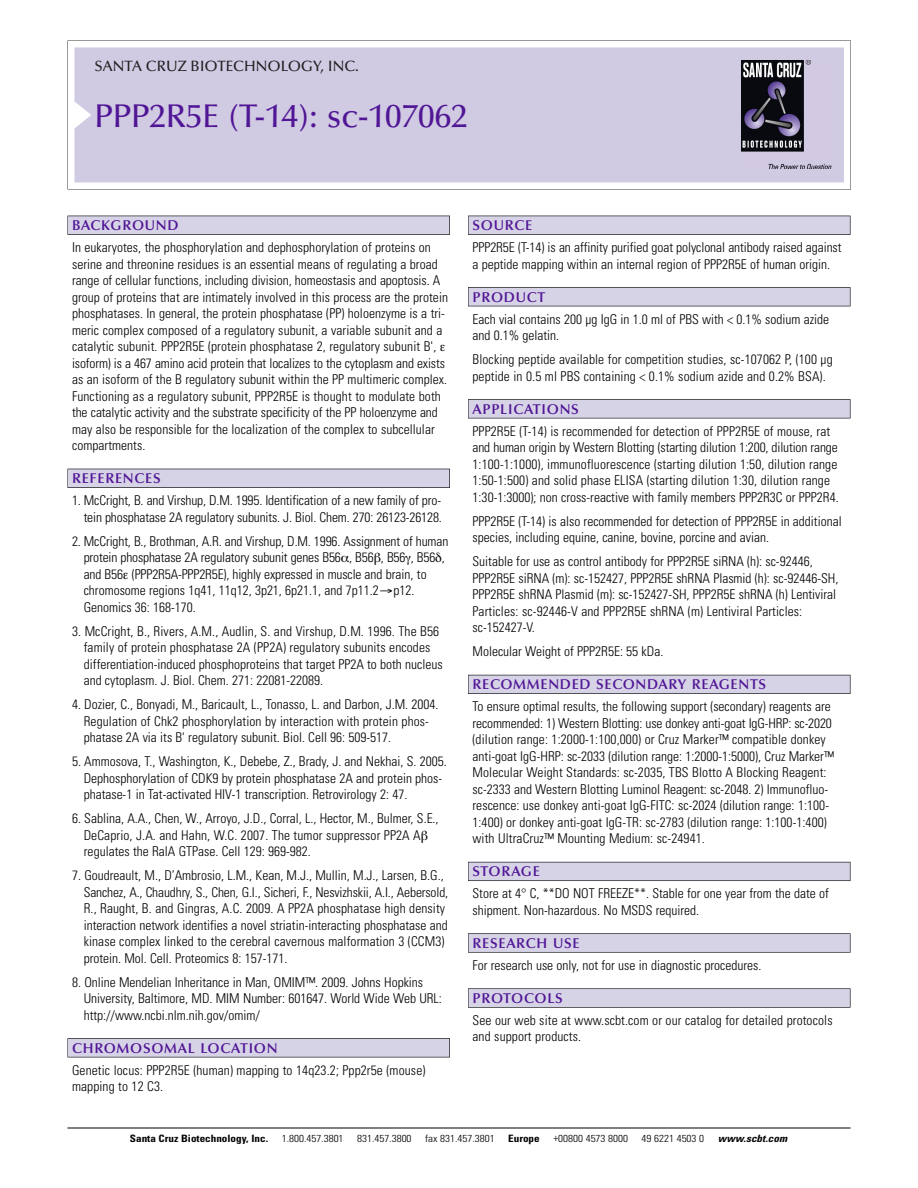
<style>
.page{position:relative;width:918px;height:1188px;background:#fff}
.page>*{position:absolute;margin:0;border:0;box-sizing:border-box;transform-origin:0 0}
.t1{font:500 33px "Optima";color:#511695}
.t2{font:500 15px "Optima";color:#231f20}
.t3{font:600 14.25px "Optima";letter-spacing:.05em;color:#511695}
.t4{font:300 condensed 13.5px/16.5px "Univers";color:#000}
.t5{font:300 condensed 10.2px "Univers";color:#000;scale:1.1 1}
.t6{font:700 condensed 10.2px "Univers";color:#000;scale:1.1 1}
.t7{font:italic 700 condensed 10.2px "Univers";letter-spacing:.005em;color:#000;scale:1.1 1}
</style>
<div class="page">
<svg style="left:68px;top:40px;width:783px;height:149px"></svg>
<div style="left:74px;top:47px;width:770px;height:135px;background:#d1cae3"></div>
<img style="left:741px;top:60px;width:90px;height:108px">
<div style="left:68px;top:216px;width:382px;height:19px;background:#525155"></div>
<div style="left:68px;top:216px;width:381px;height:18px;background:#d7d3e7"></div>
<div style="left:68px;top:469px;width:382px;height:19px;background:#515055"></div>
<div style="left:68px;top:469px;width:381px;height:18px;background:#d7d3e7"></div>
<div style="left:68px;top:1038px;width:382px;height:19px;background:#545357"></div>
<div style="left:68px;top:1039px;width:381px;height:18px;background:#d7d3e7"></div>
<div style="left:468px;top:216px;width:382px;height:19px;background:#525155"></div>
<div style="left:468px;top:216px;width:382px;height:18px;background:#d7d3e7"></div>
<div style="left:468px;top:287px;width:382px;height:19px;background:#525155"></div>
<div style="left:468px;top:288px;width:382px;height:18px;background:#d7d3e7"></div>
<div style="left:468px;top:399px;width:382px;height:19px;background:#545357"></div>
<div style="left:468px;top:400px;width:382px;height:18px;background:#d7d3e7"></div>
<div style="left:468px;top:675px;width:382px;height:19px;background:#54535a"></div>
<div style="left:468px;top:675px;width:382px;height:18px;background:#d7d3e7"></div>
<div style="left:468px;top:862px;width:382px;height:19px;background:#5b5a62"></div>
<div style="left:468px;top:862px;width:382px;height:18px;background:#d7d3e7"></div>
<div style="left:468px;top:933px;width:382px;height:20px;background:#666667"></div>
<div style="left:468px;top:934px;width:382px;height:18px;background:#d7d3e7"></div>
<div style="left:468px;top:988px;width:382px;height:20px;background:#666"></div>
<div style="left:468px;top:989px;width:382px;height:18px;background:#d7d3e7"></div>
<hr style="left:68px;top:1128px;width:782px;height:1px;background:#000">
<p class="t2" style="left:94px;top:61px;width:266px">SANTA CRUZ BIOTECHNOLOGY, INC.</p>
<h1 class="t1" style="left:94px;top:103px;width:375px">PPP2R5E (T-14): sc-107062</h1>
<p class="t3" style="left:72px;top:219px;width:108px">BACKGROUND</p>
<p class="t4" style="left:72px;top:240px;width:378px">In eukaryotes, the phosphorylation and dephosphorylation of proteins on serine and threonine residues is an essential means of regulating a broad range of cellular functions, including division, homeostasis and apoptosis. A group of proteins that are intimately involved in this process are the protein phosphatases. In general, the protein phosphatase (PP) holoenzyme is a tri&shy;meric complex composed of a regulatory subunit, a variable subunit and a catalytic subunit. PPP2R5E (protein phosphatase 2, regulatory subunit B', isoform) is a 467 amino acid protein that localizes to the cytoplasm and exists as an isoform of the B regulatory subunit within the PP multimeric complex.<br>Functioning as a regulatory subunit, PPP2R5E is thought to modulate both the catalytic activity and the substrate specificity of the PP holoenzyme and may also be responsible for the localization of the complex to subcellular compartments.</p>
<p class="t3" style="left:72px;top:473px;width:90px">REFERENCES</p>
<p class="t4" style="left:72px;top:493px;width:371px;text-align:right">1. McCright, B. and Virshup, D.M. 1995. Identification of a new family of pro&shy;tein phosphatase 2A regulatory subunits. J. Biol. Chem. 270: 26123-26128.</p>
<p class="t4" style="left:84px;top:534px;width:366px;text-indent:-12px">2. McCright, B., Brothman, A.R. and Virshup, D.M. 1996. Assignment of human protein phosphatase 2A regulatory subunit genes B56 , B56 , B56 , B56 , and B56 (PPP2R5A-PPP2R5E), highly expressed in muscle and brain, to chromosome regions 1q41, 11q12, 3p21, 6p21.1, and 7p11.2→p12.<br>Genomics 36: 168-170.</p>
<p class="t4" style="left:84px;top:624px;width:361px;text-indent:-12px">3. McCright, B., Rivers, A.M., Audlin, S. and Virshup, D.M. 1996. The B56 family of protein phosphatase 2A (PP2A) regulatory subunits encodes differentiation-induced phosphoproteins that target PP2A to both nucleus and cytoplasm. J. Biol. Chem. 271: 22081-22089.</p>
<p class="t4" style="left:84px;top:697px;width:356px;text-indent:-12px">4. Dozier, C., Bonyadi, M., Baricault, L., Tonasso, L. and Darbon, J.M. 2004.<br>Regulation of Chk2 phosphorylation by interaction with protein phos&shy;phatase 2A via its B' regulatory subunit. Biol. Cell 96: 509-517.</p>
<p class="t4" style="left:84px;top:754px;width:364px;text-indent:-12px">5. Ammosova, T., Washington, K., Debebe, Z., Brady, J. and Nekhai, S. 2005.<br>Dephosphorylation of CDK9 by protein phosphatase 2A and protein phos&shy;phatase-1 in Tat-activated HIV-1 transcription. Retrovirology 2: 47.</p>
<p class="t4" style="left:84px;top:811px;width:356px;text-indent:-12px">6. Sablina, A.A., Chen, W., Arroyo, J.D., Corral, L., Hector, M., Bulmer, S.E.,<br>DeCaprio, J.A. and Hahn, W.C. 2007. The tumor suppressor PP2A A regulates the RalA GTPase. Cell 129: 969-982.</p>
<p class="t4" style="left:84px;top:868px;width:366px;text-indent:-12px">7. Goudreault, M., D’Ambrosio, L.M., Kean, M.J., Mullin, M.J., Larsen, B.G., Sanchez, A., Chaudhry, S., Chen, G.I., Sicheri, F., Nesvizhskii, A.I., Aebersold, R., Raught, B. and Gingras, A.C. 2009. A PP2A phosphatase high density interaction network identifies a novel striatin-interacting phosphatase and kinase complex linked to the cerebral cavernous malformation 3 (CCM3) protein. Mol. Cell. Proteomics 8: 157-171.</p>
<p class="t4" style="left:84px;top:975px;width:360px;text-indent:-12px">8. Online Mendelian Inheritance in Man, OMIM™. 2009. Johns Hopkins<br>University, Baltimore, MD. MIM Number: 601647. World Wide Web URL: http://www.ncbi.nlm.nih.gov/omim/</p>
<p class="t3" style="left:72px;top:1042px;width:207px">CHROMOSOMAL LOCATION</p>
<p class="t4" style="left:72px;top:1063px;width:355px">Genetic locus: PPP2R5E (human) mapping to 14q23.2; Ppp2r5e (mouse) mapping to 12 C3.</p>
<p class="t3" style="left:473px;top:219px;width:61px">SOURCE</p>
<p class="t4" style="left:473px;top:240px;width:371px">PPP2R5E (T-14) is an affinity purified goat polyclonal antibody raised against a peptide mapping within an internal region of PPP2R5E of human origin.</p>
<p class="t3" style="left:473px;top:291px;width:74px">PRODUCT</p>
<p class="t4" style="left:473px;top:312px;width:358px">Each vial contains 200 µg IgG in 1.0 ml of PBS with &lt; 0.1% sodium azide and 0.1% gelatin.</p>
<p class="t4" style="left:473px;top:352px;width:362px">Blocking peptide available for competition studies, sc-107062 P, (100 µg peptide in 0.5 ml PBS containing &lt; 0.1% sodium azide and 0.2% BSA).</p>
<p class="t3" style="left:473px;top:403px;width:108px">APPLICATIONS</p>
<p class="t4" style="left:473px;top:424px;width:368px">PPP2R5E (T-14) is recommended for detection of PPP2R5E of mouse, rat and human origin by Western Blotting (starting dilution 1:200, dilution range 1:100-1:1000), immunofluorescence (starting dilution 1:50, dilution range 1:50-1:500) and solid phase ELISA (starting dilution 1:30, dilution range 1:30-1:3000); non cross-reactive with family members PPP2R3C or PPP2R4.</p>
<p class="t4" style="left:473px;top:514px;width:371px">PPP2R5E (T-14) is also recommended for detection of PPP2R5E in additional species, including equine, canine, bovine, porcine and avian.</p>
<p class="t4" style="left:473px;top:554px;width:367px">Suitable for use as control antibody for PPP2R5E siRNA (h): sc-92446, PPP2R5E siRNA (m): sc-152427, PPP2R5E shRNA Plasmid (h): sc-92446-SH, PPP2R5E shRNA Plasmid (m): sc-152427-SH, PPP2R5E shRNA (h) Lentiviral Particles: sc-92446-V and PPP2R5E shRNA (m) Lentiviral Particles: sc-152427-V.</p>
<p class="t4" style="left:473px;top:644px;width:192px">Molecular Weight of PPP2R5E: 55 kDa.</p>
<p class="t3" style="left:473px;top:679px;width:295px">RECOMMENDED SECONDARY REAGENTS</p>
<p class="t4" style="left:473px;top:699px;width:363px">To ensure optimal results, the following support (secondary) reagents are recommended: 1) Western Blotting: use donkey anti-goat IgG-HRP: sc-2020 (dilution range: 1:2000-1:100,000) or Cruz Marker™ compatible donkey anti-goat IgG-HRP: sc-2033 (dilution range: 1:2000-1:5000), Cruz Marker™ Molecular Weight Standards: sc-2035, TBS Blotto A Blocking Reagent: sc-2333 and Western Blotting Luminol Reagent: sc-2048. 2) Immunofluo&shy;rescence: use donkey anti-goat IgG-FITC: sc-2024 (dilution range: 1:100- 1:400) or donkey anti-goat IgG-TR: sc-2783 (dilution range: 1:100-1:400) with UltraCruz™ Mounting Medium: sc-24941.</p>
<p class="t3" style="left:473px;top:866px;width:69px">STORAGE</p>
<p class="t4" style="left:473px;top:886px;width:358px">Store at 4° C, **DO NOT FREEZE**. Stable for one year from the date of shipment. Non-hazardous. No MSDS required.</p>
<p class="t3" style="left:473px;top:937px;width:109px">RESEARCH USE</p>
<p class="t4" style="left:473px;top:958px;width:290px">For research use only, not for use in diagnostic procedures.</p>
<p class="t3" style="left:473px;top:992px;width:92px">PROTOCOLS</p>
<p class="t4" style="left:473px;top:1013px;width:362px">See our web site at www.scbt.com or our catalog for detailed protocols and support products.</p>
<p class="t6" style="left:130px;top:1135px;width:127px">Santa Cruz Biotechnology, Inc.</p>
<p class="t5" style="left:282px;top:1135px;width:58px">1.800.457.3801</p>
<p class="t5" style="left:357px;top:1135px;width:51px">831.457.3800</p>
<p class="t5" style="left:425px;top:1135px;width:65px">fax 831.457.3801</p>
<p class="t6" style="left:508px;top:1135px;width:30px">Europe</p>
<p class="t5" style="left:553px;top:1135px;width:69px">+00800 4573 8000</p>
<p class="t5" style="left:642px;top:1135px;width:58px">49 6221 4503 0</p>
<p class="t7" style="left:718px;top:1135px;width:64px">www.scbt.com</p>
</div>
